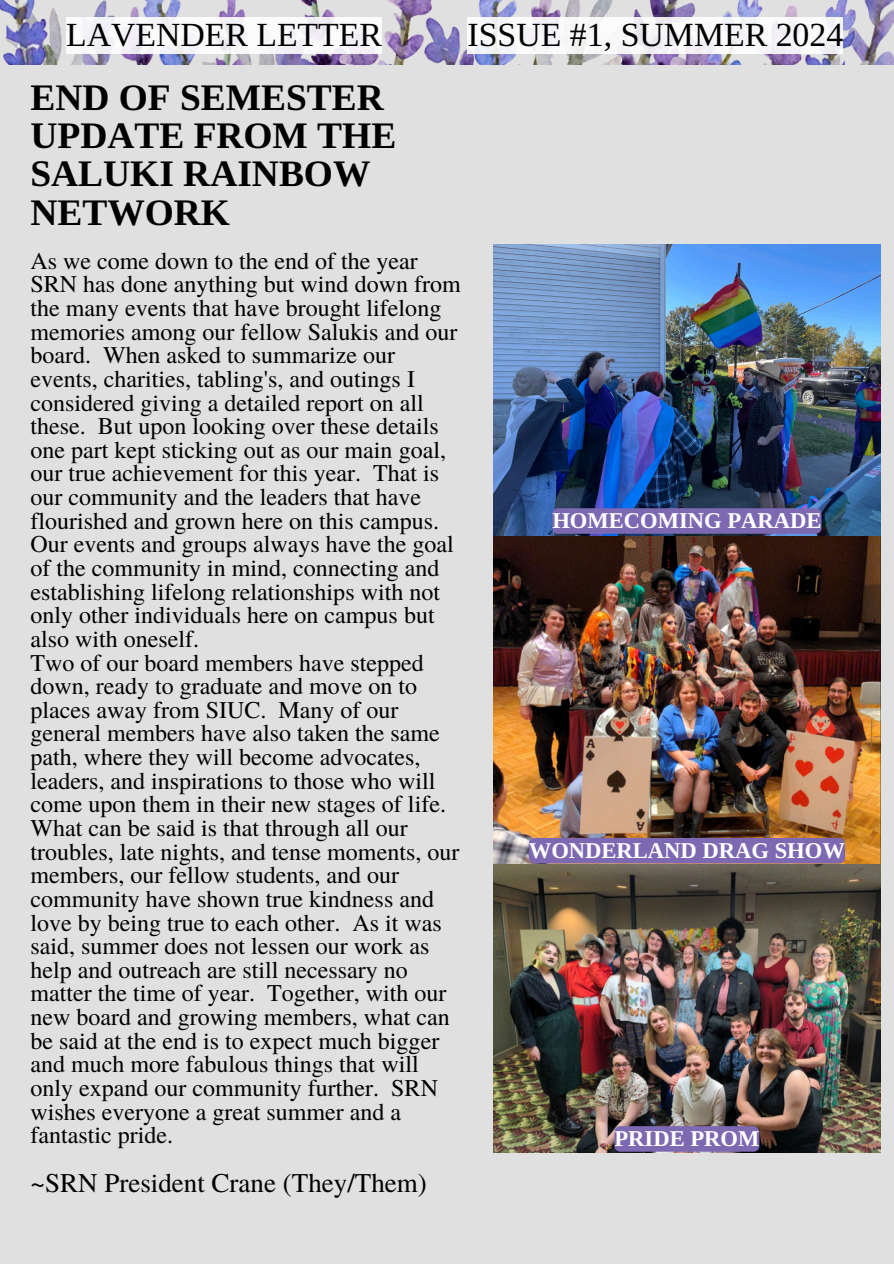
<style>
.page{position:relative;width:894px;height:1264px;background:#fff}
.page>*{position:absolute;margin:0;border:0;box-sizing:border-box;transform-origin:0 0}
.t1{font:700 37.35px/38.2px "Libra Serif Modern";color:#000}
.t2{font:33.75px "Libra Serif Modern";color:#000}
.t3{font:27px "Te X Gyre Termes";color:#000}
.t4{font:24px/23.7px "Te X Gyre Termes";color:#000}
.t5{font:700 22.65px "Libra Serif Modern";color:#fff}
</style>
<div class="page">
<div style="left:0;top:0;width:893px;height:1263px;background:#e0e0e0"></div>
<img style="left:0;top:0;width:893px;height:64px">
<img style="left:493px;top:245px;width:387px;height:907px">
<div style="left:66px;top:18px;width:316px;height:36px;background:#fff"></div>
<div style="left:467px;top:18px;width:376px;height:36px;background:#f8f7fa"></div>
<div style="left:552px;top:508px;width:269px;height:26px;background:#7d69b2;border-radius:6px"></div>
<div style="left:528px;top:838px;width:316px;height:25px;background:#7d69b2"></div>
<div style="left:614px;top:1126px;width:145px;height:25px;background:#7d69b2;border-radius:6px"></div>
<p class="t2" style="left:66px;top:17px;width:317px">LAVENDER LETTER</p>
<p class="t2" style="left:467px;top:17px;width:377px">ISSUE #1, SUMMER 2024</p>
<p class="t1" style="left:30px;top:78px;width:367px">END OF SEMESTER<br>UPDATE FROM THE<br>SALUKI RAINBOW<br>NETWORK</p>
<h3 class="t4" style="left:30px;top:247px;width:431px">As we come down to the end of the year SRN has done anything but wind down from the many events that have brought lifelong memories among our fellow Salukis and our board. When asked to summarize our events, charities, tabling's, and outings I considered giving a detailed report on all these. But upon looking over these details one part kept sticking out as our main goal, our true achievement for this year. That is our community and the leaders that have flourished and grown here on this campus.<br>Our events and groups always have the goal of the community in mind, connecting and establishing lifelong relationships with not only other individuals here on campus but also with oneself.</h3>
<p class="t4" style="left:30px;top:649px;width:430px">Two of our board members have stepped down, ready to graduate and move on to places away from SIUC. Many of our general members have also taken the same path, where they will become advocates, leaders, and inspirations to those who will come upon them in their new stages of life.<br>What can be said is that through all our troubles, late nights, and tense moments, our members, our fellow students, and our community have shown true kindness and love by being true to each other. As it was said, summer does not lessen our work as help and outreach are still necessary no matter the time of year. Together, with our new board and growing members, what can be said at the end is to expect much bigger and much more fabulous things that will only expand our community further. SRN wishes everyone a great summer and a fantastic pride.</p>
<h4 class="t3" style="left:30px;top:1163px;width:398px">~SRN President Crane (They/Them)</h4>
<h4 class="t5" style="left:552px;top:508px;width:270px">HOMECOMING PARADE</h4>
<p class="t5" style="left:528px;top:837px;width:318px">WONDERLAND DRAG SHOW</p>
<h4 class="t5" style="left:614px;top:1125px;width:146px">PRIDE PROM</h4>
</div>
